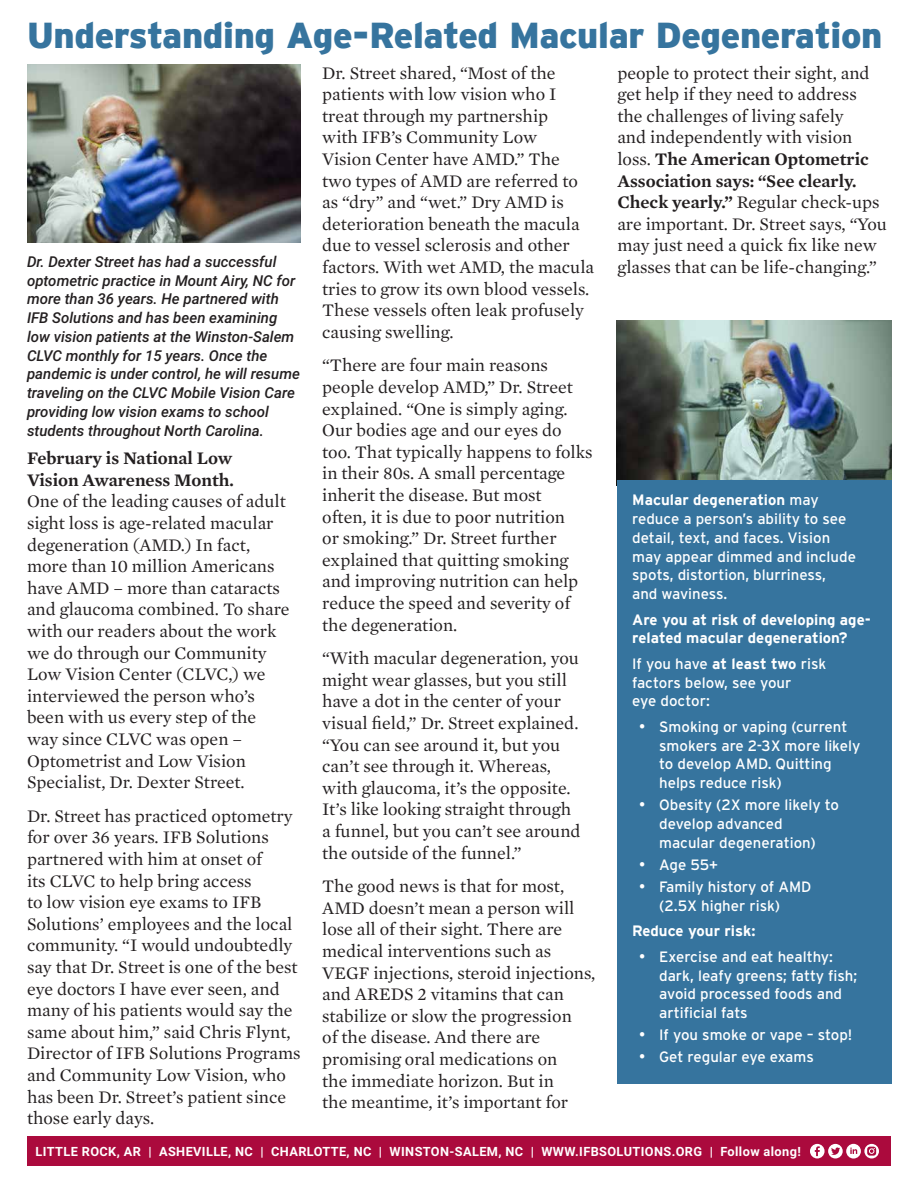
<style>
.page{position:relative;width:918px;height:1188px;background:#fff}
.page>*{position:absolute;margin:0;border:0;box-sizing:border-box;transform-origin:0 0}
.t1{font:900 36px "Interstate";letter-spacing:-.01em;color:#36749e}
.t2{font:18px/21.6px "Mercury Text G1";color:#231f20}
.t3{font:600 18px/21.6px "Mercury Text G1";color:#231f20}
.t4{font:15px/18.8px "Interstate";color:#fff}
.t5{font:italic 500 15px/18.8px "Roboto";color:#231f20}
.t6{font:700 15px/18.8px "Interstate";color:#fff}
.t7{font:700 12.75px "Roboto";letter-spacing:.03em;color:#fff}
.s1{font-weight:600}
.s2{font-weight:700}
</style>
<div class="page">
<img style="left:27px;top:64px;width:274px;height:179px">
<div style="left:27px;top:1136px;width:864px;height:30px;background:#ab0a3d"></div>
<svg style="left:810px;top:1144px;width:69px;height:15px"></svg>
<img style="left:617px;top:321px;width:274px;height:159px">
<div style="left:617px;top:480px;width:274px;height:604px;background:#36749e"></div>
<h1 class="t1" style="left:27px;top:15px;width:857px">Understanding Age-Related Macular Degeneration</h1>
<p class="t5" style="left:27px;top:252px;width:274px">Dr. Dexter Street has had a successful optometric practice in Mount Airy, NC for more than 36 years. He partnered with IFB Solutions and has been examining low vision patients at the Winston-Salem CLVC monthly for 15 years. Once the pandemic is under control, he will resume traveling on the CLVC Mobile Vision Care providing low vision exams to school students throughout North Carolina.</p>
<p class="t3" style="left:27px;top:447px;width:208px">February is National Low<br>Vision Awareness Month.</p>
<p class="t2" style="left:27px;top:490px;width:264px">One of the leading causes of adult sight loss is age-related macular degeneration (AMD.) In fact, more than 10 million Americans have AMD – more than cataracts and glaucoma combined. To share with our readers about the work we do through our Community<br>Low Vision Center (CLVC,) we interviewed the person who’s been with us every step of the way since CLVC was open –<br>Optometrist and Low Vision<br>Specialist, Dr. Dexter Street.</p>
<p class="t2" style="left:27px;top:804px;width:275px">Dr. Street has practiced optometry for over 36 years. IFB Solutions partnered with him at onset of<br>its CLVC to help bring access<br>to low vision eye exams to IFB<br>Solutions’ employees and the local community. “I would undoubtedly say that Dr. Street is one of the best eye doctors I have ever seen, and many of his patients would say the same about him,” said Chris Flynt,<br>Director of IFB Solutions Programs and Community Low Vision, who has been Dr. Street’s patient since those early days.</p>
<p class="t2" style="left:322px;top:61px;width:273px">Dr. Street shared, “Most of the patients with low vision who I treat through my partnership<br>with IFB’s Community Low<br>Vision Center have AMD.” The<br>two types of AMD are referred to as “dry” and “wet.” Dry AMD is deterioration beneath the macula due to vessel sclerosis and other factors. With wet AMD, the macula tries to grow its own blood vessels.<br>These vessels often leak profusely causing swelling.</p>
<p class="t2" style="left:322px;top:354px;width:272px">“There are four main reasons people develop AMD,” Dr. Street explained. “One is simply aging.<br>Our bodies age and our eyes do too. That typically happens to folks in their 80s. A small percentage inherit the disease. But most<br>often, it is due to poor nutrition<br>or smoking.” Dr. Street further explained that quitting smoking and improving nutrition can help reduce the speed and severity of the degeneration.</p>
<p class="t2" style="left:322px;top:647px;width:260px">“With macular degeneration, you might wear glasses, but you still have a dot in the center of your visual field,” Dr. Street explained. “You can see around it, but you can’t see through it. Whereas, with glaucoma, it’s the opposite.<br>It’s like looking straight through a funnel, but you can’t see around the outside of the funnel.”</p>
<p class="t2" style="left:322px;top:875px;width:275px">The good news is that for most,<br>AMD doesn’t mean a person will lose all of their sight. There are medical interventions such as<br>VEGF injections, steroid injections, and AREDS 2 vitamins that can stabilize or slow the progression<br>of the disease. And there are promising oral medications on<br>the immediate horizon. But in<br>the meantime, it’s important for</p>
<p class="t2" style="left:617px;top:61px;width:271px">people to protect their sight, and get help if they need to address<br>the challenges of living safely<br>and independently with vision loss. <span class="s1">The American Optometric Association says: “See clearly.<br>Check yearly.”</span> Regular check-ups are important. Dr. Street says, “You may just need a quick fix like new glasses that can be life-changing.”</p>
<p class="t4" style="left:632px;top:491px;width:225px"><span class="s2">Macular degeneration</span> may reduce a person’s ability to see detail, text, and faces. Vision may appear dimmed and include spots, distortion, blurriness,<br>and waviness.</p>
<p class="t6" style="left:632px;top:610px;width:240px">Are you at risk of developing age&shy;related macular degeneration?</p>
<p class="t4" style="left:632px;top:654px;width:196px">If you have <span class="s2">at least two</span> risk factors below, see your<br>eye doctor:</p>
<p class="t4" style="left:659px;top:717px;width:203px;text-indent:-20px">• Smoking or vaping (current smokers are 2-3X more likely to develop AMD. Quitting helps reduce risk)</p>
<p class="t4" style="left:659px;top:796px;width:181px;text-indent:-20px">• Obesity (2X more likely to develop advanced macular degeneration)</p>
<p class="t4" style="left:639px;top:855px;width:81px">• Age 55+</p>
<p class="t4" style="left:659px;top:877px;width:154px;text-indent:-20px">• Family history of AMD (2.5X higher risk)</p>
<p class="t6" style="left:632px;top:922px;width:125px">Reduce your risk:</p>
<p class="t4" style="left:659px;top:947px;width:200px;text-indent:-20px">• Exercise and eat healthy: dark, leafy greens; fatty fish; avoid processed foods and artificial fats</p>
<p class="t4" style="left:639px;top:1025px;width:215px">• If you smoke or vape – stop!</p>
<p class="t4" style="left:639px;top:1048px;width:177px">• Get regular eye exams</p>
<p class="t7" style="left:36px;top:1142px;width:767px">LITTLE ROCK, AR | ASHEVILLE, NC | CHARLOTTE, NC | WINSTON-SALEM, NC | WWW.IFBSOLUTIONS.ORG | Follow along!</p>
</div>
